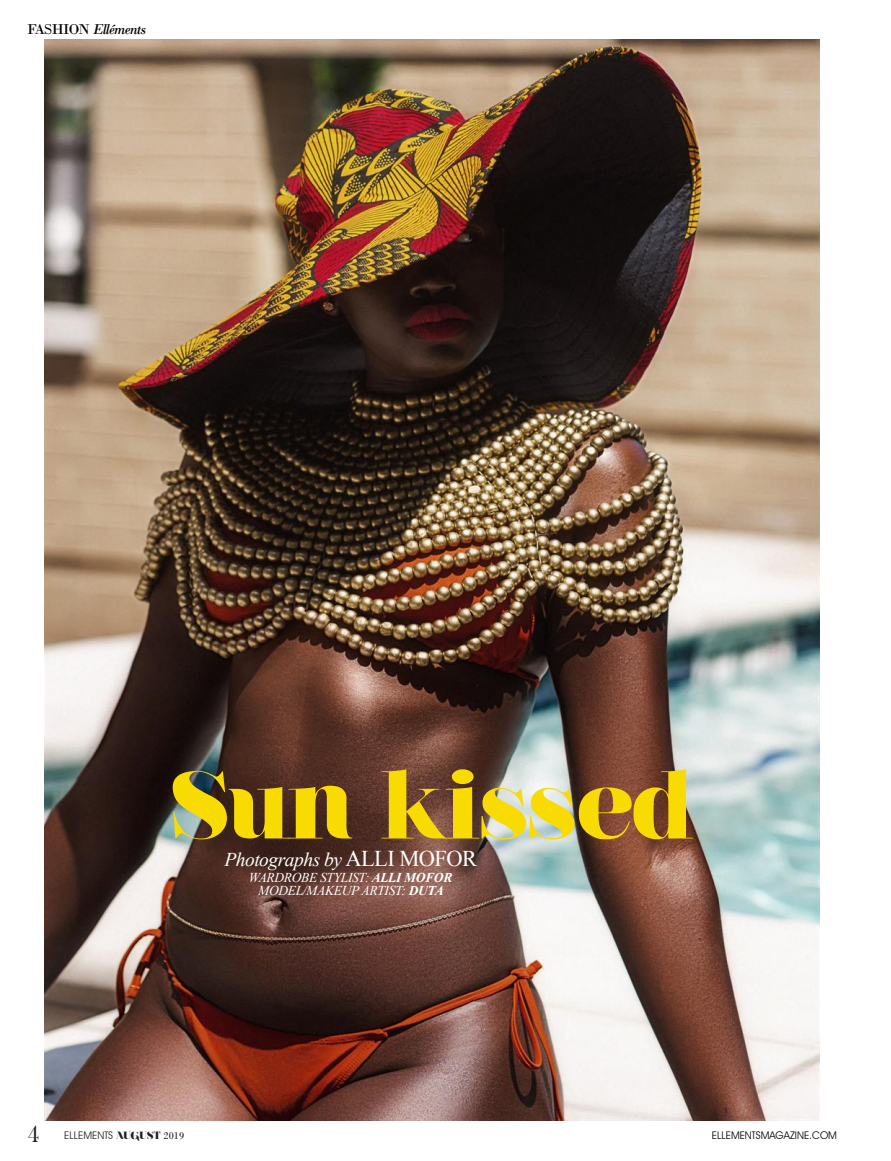
<style>
.page{position:relative;width:891px;height:1161px;background:#fff}
.page>*{position:absolute;margin:0;border:0;box-sizing:border-box;transform-origin:0 0}
.t1{font:900 96px "Nouvelle Vague";letter-spacing:-.01em;color:#f8db02}
.t2{font:24px "Bask Old Face";color:#231f20}
.t3{font:italic 19.5px "Times New Roman";letter-spacing:-.025em;color:#fff}
.t4{font:italic 15px "Bodoni";letter-spacing:-.05em;color:#000}
.t5{font:italic 13.5px "Times New Roman";letter-spacing:-.025em;color:#fff}
.t6{font:10.5px "Avant Garde IT Cby BT";color:#000}
.t7{font:10.5px "Avant Garde IT Cby BT";color:#231f20}
.s1{font-style:normal}
.s2{font-style:normal;font-size:22.5px}
.s3{font-weight:700}
.s4{font-family:"Nouvelle Vague";font-weight:900}
.s5{font-family:"Bodoni"}
</style>
<div class="page">
<img style="left:45px;top:39px;width:774px;height:1081px">
<p class="t4" style="left:27px;top:20px;width:120px"><span class="s1">FASHION</span> Elléments</p>
<p class="t1" style="left:171px;top:754px;width:524px">Sun kissed</p>
<p class="t3" style="left:224px;top:846px;width:254px">Photographs by <span class="s2">ALLI MOFOR</span></p>
<p class="t5" style="left:249px;top:868px;width:205px">WARDROBE STYLIST: <span class="s3">ALLI MOFOR</span></p>
<p class="t5" style="left:258px;top:882px;width:187px">MODEL/MAKEUP ARTIST: <span class="s3">DUTA</span></p>
<h2 class="t2" style="left:27px;top:1120px;width:13px">4</h2>
<p class="t7" style="left:64px;top:1128px;width:121px">ELLEMENTS <span class="s4">AUGUST</span> <span class="s5">2019</span></p>
<p class="t6" style="left:712px;top:1128px;width:127px">ELLEMENTSMAGAZINE.COM</p>
</div>
